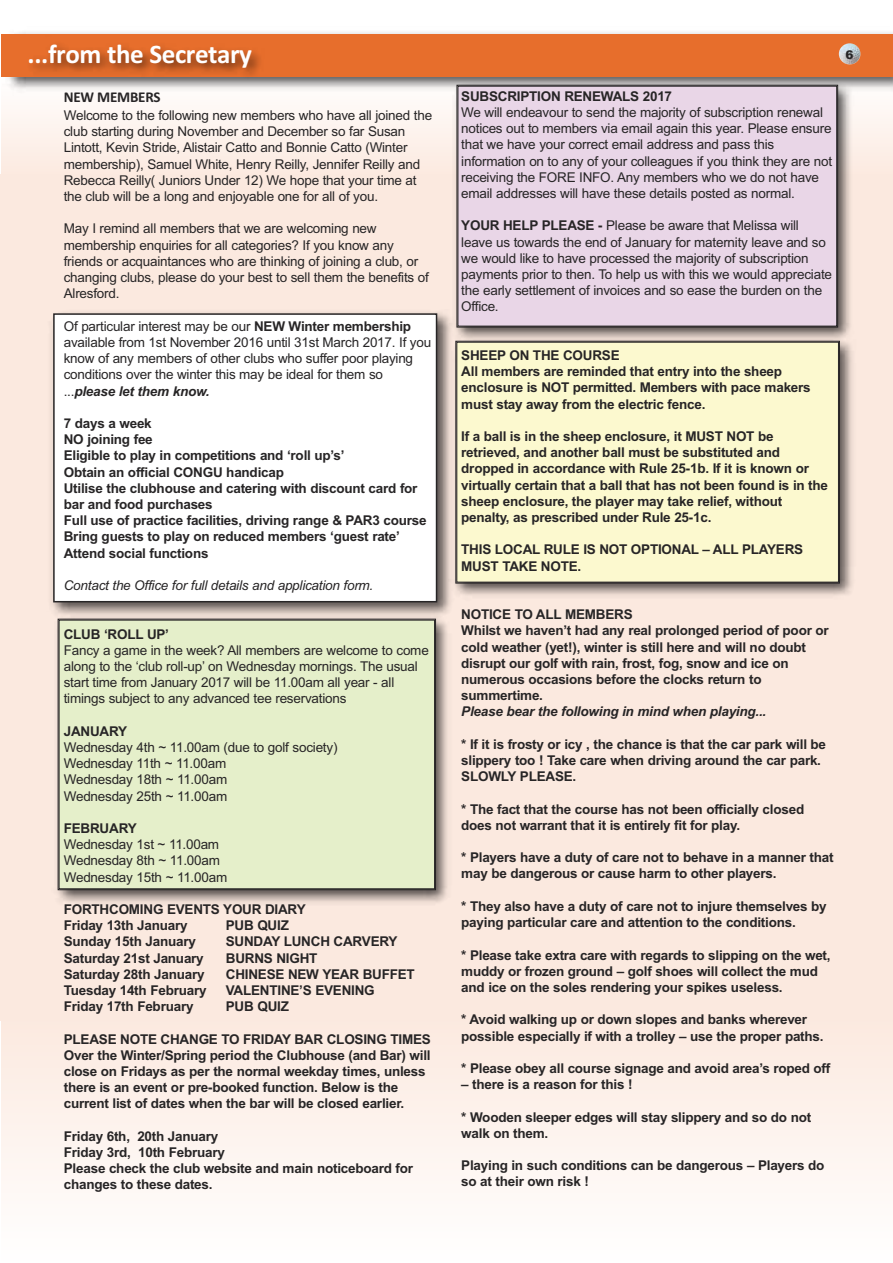
<style>
.page{position:relative;width:893px;height:1263px;background:#fff}
.page>*{position:absolute;margin:0;border:0;box-sizing:border-box;transform-origin:0 0}
.t1{font:700 27px "Calibri";letter-spacing:-.015em;color:#fff}
.t2{font:700 15px "Calibri";letter-spacing:-.015em;color:#272526}
.t3{font:700 13.5px/16.2px "Arial";letter-spacing:-.015em;color:#272526}
.t4{font:13.5px/16.2px "Arial";letter-spacing:-.015em;color:#272526}
.t5{font:italic 13.5px "Arial";letter-spacing:-.015em;color:#272526}
.t6{font:italic 700 13.5px "Arial";letter-spacing:-.015em;color:#272526}
.t7{font:900 12px "Arial";color:#272526}
.s1{font-weight:700}
.s2{font-weight:700;font-style:italic}
</style>
<div class="page">
<div style="left:1px;top:76px;width:892px;height:98px;background:#fdf2ec"></div>
<div style="left:2px;top:1020px;width:891px;height:243px;background:linear-gradient(to bottom,#fbe9df,#fff)"></div>
<div style="left:0;top:174px;width:893px;height:846px;background:#fbe9df"></div>
<img style="left:739px;top:32px;width:154px;height:64px">
<div style="left:9px;top:34px;width:884px;height:42px;background:#e76e2c"></div>
<img style="left:1px;top:32px;width:738px;height:64px">
<img style="left:57px;top:622px;width:391px;height:281px">
<div style="left:59px;top:620px;width:376px;height:269px;background:#e5efca"></div>
<img style="left:450px;top:78px;width:408px;height:256px">
<div style="left:458px;top:86px;width:379px;height:240px;background:#e9d6e7"></div>
<div style="left:458px;top:86px;width:379px;height:240px;border:1px solid #272526"></div>
<img style="left:51px;top:307px;width:406px;height:315px">
<div style="left:54px;top:314px;width:383px;height:288px;background:#fff"></div>
<div style="left:53px;top:313px;width:384px;height:289px;border:2px solid #272526"></div>
<img style="left:448px;top:334px;width:405px;height:269px">
<div style="left:457px;top:342px;width:381px;height:240px;background:#fcf9cf"></div>
<div style="left:457px;top:342px;width:382px;height:240px;border:1px solid #272526"></div>
<img style="left:839px;top:43px;width:21px;height:21px;border-radius:50%">
<h1 class="t1" style="left:28px;top:38px;width:226px">...from the Secretary</h1>
<p class="t2" style="left:64px;top:88px;width:98px">NEW MEMBERS</p>
<p class="t4" style="left:64px;top:107px;width:370px">Welcome to the following new members who have all joined the club starting during November and December so far Susan Lintott, Kevin Stride, Alistair Catto and Bonnie Catto (Winter membership), Samuel White, Henry Reilly, Jennifer Reilly and Rebecca Reilly( Juniors Under 12) We hope that your time at the club will be a long and enjoyable one for all of you.</p>
<p class="t4" style="left:64px;top:221px;width:367px">May I remind all members that we are welcoming new membership enquiries for all categories? If you know any friends or acquaintances who are thinking of joining a club, or changing clubs, please do your best to sell them the benefits of Alresford.</p>
<p class="t4" style="left:64px;top:318px;width:369px">Of particular interest may be our <span class="s1">NEW Winter membership </span>available from 1st November 2016 until 31st March 2017. If you know of any members of other clubs who suffer poor playing conditions over the winter this may be ideal for them so ...<span class="s2">please let them know.</span></p>
<p class="t3" style="left:64px;top:415px;width:364px">7 days a week<br>NO joining fee<br>Eligible to play in competitions and ‘roll up’s’<br>Obtain an official CONGU handicap<br>Utilise the clubhouse and catering with discount card for bar and food purchases<br>Full use of practice facilities, driving range &amp; PAR3 course Bring guests to play on reduced members ‘guest rate’ Attend social functions</p>
<p class="t5" style="left:64px;top:577px;width:311px">Contact the Office for full details and application form.</p>
<p class="t3" style="left:64px;top:626px;width:107px">CLUB ‘ROLL UP’</p>
<p class="t4" style="left:64px;top:642px;width:367px">Fancy a game in the week? All members are welcome to come along to the ‘club roll-up’ on Wednesday mornings. The usual start time from January 2017 will be 11.00am all year - all timings subject to any advanced tee reservations</p>
<p class="t3" style="left:64px;top:723px;width:65px">JANUARY</p>
<p class="t4" style="left:64px;top:739px;width:275px">Wednesday 4th ~ 11.00am (due to golf society)<br>Wednesday 11th ~ 11.00am<br>Wednesday 18th ~ 11.00am<br>Wednesday 25th ~ 11.00am</p>
<p class="t3" style="left:64px;top:820px;width:74px">FEBRUARY</p>
<p class="t4" style="left:64px;top:836px;width:165px">Wednesday 1st ~ 11.00am<br>Wednesday 8th ~ 11.00am<br>Wednesday 15th ~ 11.00am</p>
<p class="t3" style="left:64px;top:901px;width:243px">FORTHCOMING EVENTS YOUR DIARY<br>Friday 13th January</p>
<p class="t3" style="left:226px;top:917px;width:65px">PUB QUIZ</p>
<p class="t3" style="left:64px;top:933px;width:134px">Sunday 15th January</p>
<p class="t3" style="left:226px;top:933px;width:173px">SUNDAY LUNCH CARVERY</p>
<p class="t3" style="left:64px;top:950px;width:142px">Saturday 21st January</p>
<p class="t3" style="left:226px;top:950px;width:93px">BURNS NIGHT</p>
<p class="t3" style="left:64px;top:966px;width:142px">Saturday 28th January</p>
<p class="t3" style="left:226px;top:966px;width:190px">CHINESE NEW YEAR BUFFET</p>
<p class="t3" style="left:64px;top:982px;width:144px">Tuesday 14th February</p>
<p class="t3" style="left:226px;top:982px;width:150px">VALENTINE’S EVENING</p>
<p class="t3" style="left:64px;top:998px;width:131px">Friday 17th February</p>
<p class="t3" style="left:226px;top:998px;width:65px">PUB QUIZ</p>
<p class="t3" style="left:64px;top:1031px;width:368px">PLEASE NOTE CHANGE TO FRIDAY BAR CLOSING TIMES Over the Winter/Spring period the Clubhouse (and Bar) will close on Fridays as per the normal weekday times, unless there is an event or pre-booked function. Below is the current list of dates when the bar will be closed earlier.</p>
<p class="t3" style="left:64px;top:1128px;width:351px">Friday 6th, 20th January<br>Friday 3rd, 10th February<br>Please check the club website and main noticeboard for changes to these dates.</p>
<p class="t7" style="left:845px;top:47px;width:10px">6</p>
<p class="t3" style="left:461px;top:88px;width:212px">SUBSCRIPTION RENEWALS 2017</p>
<p class="t4" style="left:461px;top:104px;width:372px">We will endeavour to send the majority of subscription renewal notices out to members via email again this year. Please ensure that we have your correct email address and pass this information on to any of your colleagues if you think they are not receiving the FORE INFO. Any members who we do not have email addresses will have these details posted as normal.</p>
<p class="t4" style="left:461px;top:218px;width:372px"><span class="s1">YOUR HELP PLEASE -</span> Please be aware that Melissa will leave us towards the end of January for maternity leave and so we would like to have processed the majority of subscription payments prior to then. To help us with this we would appreciate the early settlement of invoices and so ease the burden on the Office.</p>
<p class="t3" style="left:461px;top:347px;width:351px">SHEEP ON THE COURSE<br>All members are reminded that entry into the sheep enclosure is NOT permitted. Members with pace makers must stay away from the electric fence.</p>
<p class="t3" style="left:461px;top:428px;width:368px">If a ball is in the sheep enclosure, it MUST NOT be retrieved, and another ball must be substituted and dropped in accordance with Rule 25-1b. If it is known or virtually certain that a ball that has not been found is in the sheep enclosure, the player may take relief, without penalty, as prescribed under Rule 25-1c.</p>
<p class="t3" style="left:461px;top:542px;width:343px">THIS LOCAL RULE IS NOT OPTIONAL – ALL PLAYERS<br>MUST TAKE NOTE.</p>
<p class="t3" style="left:461px;top:606px;width:369px">NOTICE TO ALL MEMBERS<br>Whilst we haven’t had any real prolonged period of poor or cold weather (yet!), winter is still here and will no doubt disrupt our golf with rain, frost, fog, snow and ice on numerous occasions before the clocks return to summertime.</p>
<p class="t6" style="left:461px;top:704px;width:307px">Please bear the following in mind when playing...</p>
<p class="t3" style="left:461px;top:736px;width:366px">* If it is frosty or icy , the chance is that the car park will be slippery too ! Take care when driving around the car park.<br>SLOWLY PLEASE.</p>
<p class="t3" style="left:461px;top:801px;width:344px">* The fact that the course has not been officially closed does not warrant that it is entirely fit for play.</p>
<p class="t3" style="left:461px;top:849px;width:374px">* Players have a duty of care not to behave in a manner that may be dangerous or cause harm to other players.</p>
<p class="t3" style="left:461px;top:898px;width:367px">* They also have a duty of care not to injure themselves by paying particular care and attention to the conditions.</p>
<p class="t3" style="left:461px;top:947px;width:371px">* Please take extra care with regards to slipping on the wet, muddy or frozen ground – golf shoes will collect the mud and ice on the soles rendering your spikes useless.</p>
<p class="t3" style="left:461px;top:1011px;width:364px">* Avoid walking up or down slopes and banks wherever possible especially if with a trolley – use the proper paths.</p>
<p class="t3" style="left:461px;top:1060px;width:371px">* Please obey all course signage and avoid area’s roped off</p>
<p class="t3" style="left:461px;top:1076px;width:173px">– there is a reason for this !</p>
<p class="t3" style="left:461px;top:1109px;width:351px">* Wooden sleeper edges will stay slippery and so do not walk on them.</p>
<p class="t3" style="left:461px;top:1157px;width:365px">Playing in such conditions can be dangerous – Players do so at their own risk !</p>
</div>
